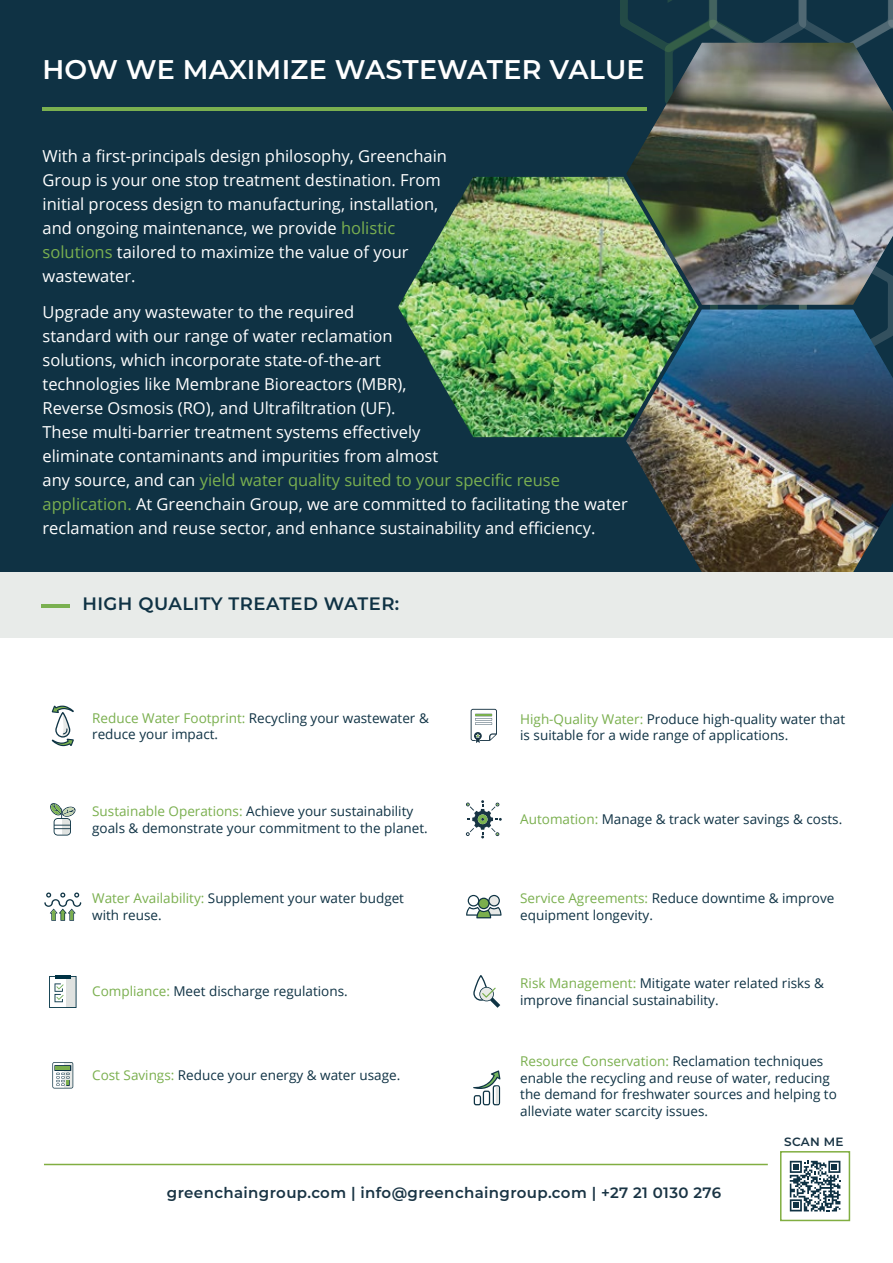
<style>
.page{position:relative;width:893px;height:1263px;background:#fff}
.page>*{position:absolute;margin:0;border:0;box-sizing:border-box;transform-origin:0 0}
.t1{font:600 27px "Montserrat";letter-spacing:.01em;color:#fff}
.t2{font:600 18px "Montserrat";letter-spacing:.025em;color:#0f3244}
.t3{font:16.5px/24px "Open Sans";color:#fff}
.t4{font:600 15px "Montserrat";letter-spacing:.025em;color:#193444}
.t5{font:13.5px/16.5px "Open Sans";color:#0f3244}
.t6{font:600 12px "Montserrat";letter-spacing:.025em;color:#193444}
.s1{color:#7ab050}
.s2{color:#7aaf4e}
</style>
<div class="page">
<div style="left:0;top:0;width:893px;height:579px;background:#0f3244"></div>
<img style="left:398px;top:177px;width:222px;height:260px">
<img style="left:620px;top:0;width:273px;height:438px">
<img style="left:626px;top:43px;width:267px;height:262px">
<hr style="left:43px;top:108px;width:604px;height:3px;background:#7ab050">
<hr style="left:44px;top:1164px;width:724px;height:1px;background:#81ae41">
<div style="left:0;top:572px;width:893px;height:66px;background:#e8ebe9"></div>
<hr style="left:42px;top:604px;width:28px;height:4px;background:#7ab050">
<svg style="left:790px;top:1161px;width:50px;height:50px"></svg>
<div style="left:780px;top:1151px;width:70px;height:70px;border:2px solid #81ae41"></div>
<svg style="left:473px;top:1070px;width:27px;height:35px"></svg>
<svg style="left:52px;top:705px;width:22px;height:41px"></svg>
<svg style="left:471px;top:709px;width:26px;height:34px"></svg>
<svg style="left:44px;top:892px;width:37px;height:29px"></svg>
<svg style="left:466px;top:895px;width:36px;height:23px"></svg>
<svg style="left:50px;top:803px;width:26px;height:32px"></svg>
<svg style="left:466px;top:800px;width:36px;height:38px"></svg>
<svg style="left:52px;top:1062px;width:21px;height:26px"></svg>
<svg style="left:49px;top:976px;width:28px;height:32px"></svg>
<hr style="left:55px;top:975px;width:15px;height:3px;background:#003244">
<svg style="left:473px;top:975px;width:27px;height:33px"></svg>
<img style="left:626px;top:310px;width:267px;height:262px">
<h1 class="t1" style="left:43px;top:50px;width:604px">HOW WE MAXIMIZE WASTEWATER VALUE</h1>
<p class="t3" style="left:43px;top:143px;width:406px">With a first-principals design philosophy, Greenchain Group is your one stop treatment destination. From initial process design to manufacturing, installation, and ongoing maintenance, we provide <span class="s1">holistic solutions</span> tailored to maximize the value of your wastewater.</p>
<p class="t3" style="left:43px;top:299px;width:587px">Upgrade any wastewater to the required<br>standard with our range of water reclamation<br>solutions, which incorporate state-of-the-art<br>technologies like Membrane Bioreactors (MBR),<br>Reverse Osmosis (RO), and Ultrafiltration (UF).<br>These multi-barrier treatment systems effectively<br>eliminate contaminants and impurities from almost<br>any source, and can <span class="s1">yield water quality suited to your specific reuse application.</span> At Greenchain Group, we are committed to facilitating the water reclamation and reuse sector, and enhance sustainability and efficiency.</p>
<p class="t2" style="left:82px;top:591px;width:318px">HIGH QUALITY TREATED WATER:</p>
<p class="t5" style="left:92px;top:709px;width:338px"><span class="s2">Reduce Water Footprint:</span> Recycling your wastewater &amp; reduce your impact.</p>
<p class="t5" style="left:520px;top:710px;width:326px"><span class="s2">High-Quality Water:</span> Produce high-quality water that is suitable for a wide range of applications.</p>
<p class="t5" style="left:92px;top:803px;width:337px"><span class="s2">Sustainable Operations:</span> Achieve your sustainability goals &amp; demonstrate your commitment to the planet.</p>
<p class="t5" style="left:520px;top:811px;width:323px"><span class="s2">Automation:</span> Manage &amp; track water savings &amp; costs.</p>
<p class="t5" style="left:92px;top:890px;width:313px"><span class="s2">Water Availability:</span> Supplement your water budget with reuse.</p>
<p class="t5" style="left:520px;top:890px;width:316px"><span class="s2">Service Agreements:</span> Reduce downtime &amp; improve equipment longevity.</p>
<p class="t5" style="left:92px;top:982px;width:257px"><span class="s2">Compliance:</span> Meet discharge regulations.</p>
<p class="t5" style="left:520px;top:974px;width:305px"><span class="s2">Risk Management:</span> Mitigate water related risks &amp; improve financial sustainability.</p>
<p class="t5" style="left:92px;top:1066px;width:310px"><span class="s2">Cost Savings:</span> Reduce your energy &amp; water usage.</p>
<p class="t5" style="left:520px;top:1052px;width:318px"><span class="s2">Resource Conservation:</span> Reclamation techniques enable the recycling and reuse of water, reducing the demand for freshwater sources and helping to alleviate water scarcity issues.</p>
<p class="t6" style="left:784px;top:1133px;width:61px">SCAN ME</p>
<p class="t4" style="left:167px;top:1182px;width:556px">greenchaingroup.com | info@greenchaingroup.com | +27 21 0130 276</p>
</div>
